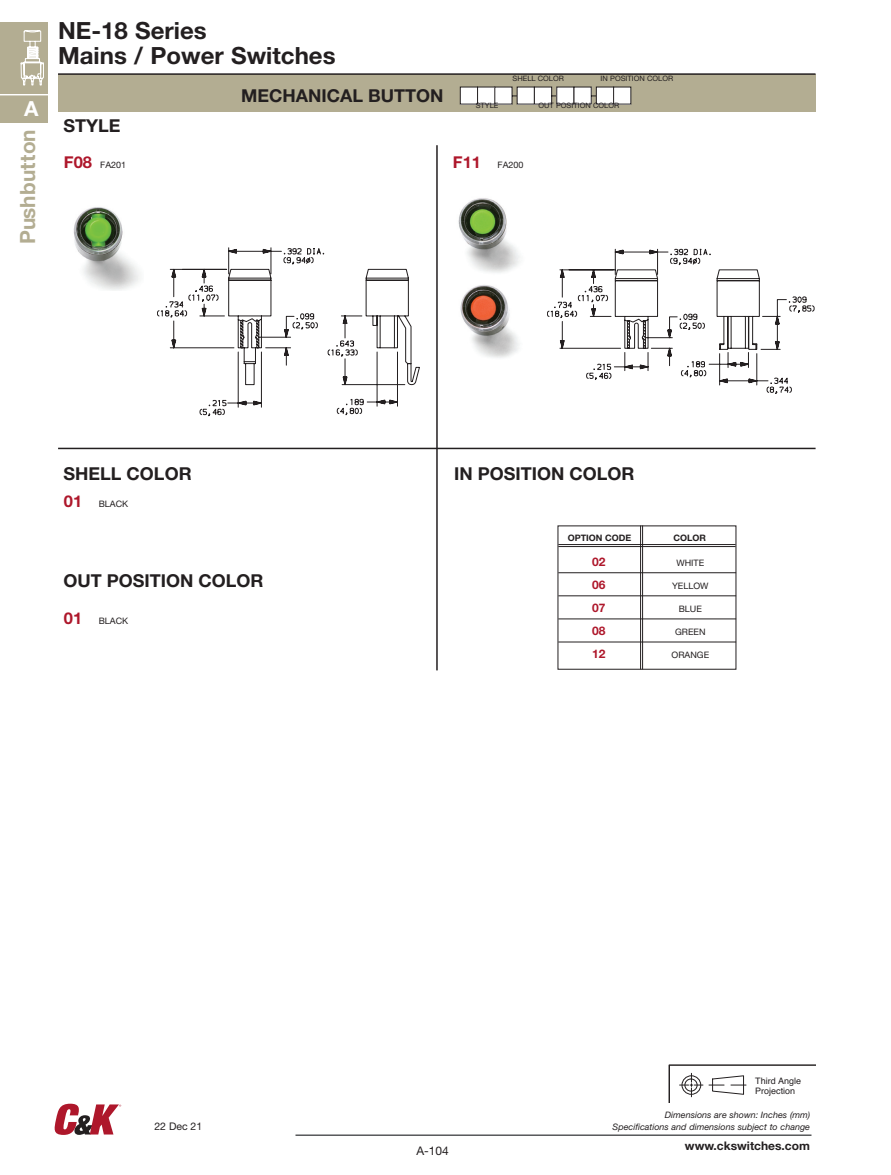
<style>
.page{position:relative;width:891px;height:1175px;background:#fff}
.page>*{position:absolute;margin:0;border:0;box-sizing:border-box;transform-origin:0 0}
.t1{font:700 23.7px/25.2px "Helvetica Neue LT Std";color:#231f20}
.t2{font:700 21px "Helvetica Neue";color:#b3ad92}
.t3{font:700 20.7px "Helvetica Neue";color:#fff}
.t4{font:700 17.85px "Helvetica Neue LT Std";color:#231f20}
.t5{font:700 11.85px "Helvetica Neue LT Std";color:#231f20}
.t6{font:700 11.85px "Helvetica Neue LT Std";color:#ae172b}
.t7{font:11.85px "Helvetica Neue LT Std";color:#231f20}
.t8{font:10.5px "Helvetica Neue LT Std";color:#231f20}
.t9{font:italic 8.85px/11.9px "Helvetica Neue LT Std";color:#231f20;text-align:right}
.t10{font:8.85px "Helvetica Neue LT Std";color:#231f20}
.t11{font:8.85px/10.6px "Helvetica";color:#231f20}
.t12{font:700 8.85px "Helvetica Neue LT Std";color:#231f20}
.t13{font:7.35px "Helvetica Neue LT Std";color:#231f20}
.s1{font-weight:700;font-size:16.35px;color:#ae172b}
</style>
<div class="page">
<hr style="left:296px;top:1134px;width:516px;height:1px;background:#57585a">
<div style="left:0;top:22px;width:47px;height:100px;background:#b3ad92"></div>
<hr style="left:0;top:94px;width:47px;height:1px;background:#fff">
<svg style="left:20px;top:30px;width:24px;height:56px"></svg>
<svg style="left:55px;top:1103px;width:66px;height:31px"></svg>
<hr style="left:558px;top:544px;width:178px;height:1px;background:#231f20">
<hr style="left:558px;top:546px;width:178px;height:1px;background:#231f20">
<hr style="left:558px;top:572px;width:178px;height:1px;background:#231f20">
<hr style="left:558px;top:595px;width:178px;height:1px;background:#231f20">
<hr style="left:558px;top:618px;width:178px;height:1px;background:#231f20">
<hr style="left:558px;top:641px;width:178px;height:1px;background:#231f20">
<hr style="left:642px;top:525px;width:1px;height:144px;background:#231f20">
<hr style="left:640px;top:525px;width:1px;height:144px;background:#231f20">
<svg style="left:669px;top:1064px;width:147px;height:38px"></svg>
<div style="left:58px;top:74px;width:758px;height:37px;background:#b3ad92"></div>
<div style="left:460px;top:87px;width:18px;height:17px;background:#fff"></div>
<div style="left:460px;top:87px;width:18px;height:17px;border:1px solid #231f20"></div>
<div style="left:478px;top:87px;width:17px;height:17px;background:#fff"></div>
<div style="left:477px;top:87px;width:18px;height:17px;border:1px solid #231f20"></div>
<svg style="left:494px;top:87px;width:23px;height:17px"></svg>
<div style="left:517px;top:87px;width:17px;height:17px;background:#fff"></div>
<svg style="left:534px;top:87px;width:22px;height:17px"></svg>
<div style="left:557px;top:87px;width:17px;height:17px;background:#fff"></div>
<div style="left:556px;top:87px;width:18px;height:17px;border:1px solid #231f20"></div>
<svg style="left:573px;top:87px;width:23px;height:17px"></svg>
<div style="left:596px;top:87px;width:18px;height:17px;background:#fff"></div>
<div style="left:596px;top:87px;width:18px;height:17px;border:1px solid #231f20"></div>
<div style="left:614px;top:87px;width:17px;height:17px;background:#fff"></div>
<div style="left:613px;top:87px;width:18px;height:17px;border:1px solid #231f20"></div>
<svg style="left:157px;top:247px;width:263px;height:169px"></svg>
<svg style="left:547px;top:249px;width:267px;height:145px"></svg>
<img style="left:460px;top:285px;width:59px;height:73px">
<img style="left:458px;top:198px;width:62px;height:75px">
<img style="left:73px;top:207px;width:67px;height:83px">
<hr style="left:58px;top:448px;width:758px;height:1px;background:#231f20">
<hr style="left:436px;top:145px;width:2px;height:525px;background:#231f20">
<hr style="left:58px;top:73px;width:758px;height:2px;background:#231f20">
<h3 class="t3" style="left:24px;top:96px;width:16px">A</h3>
<h2 class="t2" style="left:15px;top:244px;width:116px;rotate:-90deg">Pushbutton</h2>
<h1 class="t1" style="left:58px;top:18px;width:279px">NE-18 Series<br>Mains / Power Switches</h1>
<h3 class="t4" style="left:241px;top:84px;width:204px">MECHANICAL BUTTON</h3>
<h3 class="t4" style="left:64px;top:115px;width:59px">STYLE</h3>
<p class="t13" style="left:476px;top:101px;width:24px">STYLE</p>
<p class="t13" style="left:512px;top:74px;width:53px">SHELL COLOR</p>
<p class="t13" style="left:538px;top:101px;width:82px">OUT POSITION COLOR</p>
<p class="t13" style="left:601px;top:74px;width:74px">IN POSITION COLOR</p>
<p class="t10" style="left:64px;top:159px;width:64px"><span class="s1">F08</span> FA201</p>
<p class="t10" style="left:453px;top:159px;width:72px"><span class="s1">F11</span> FA200</p>
<h3 class="t4" style="left:64px;top:462px;width:130px">SHELL COLOR</h3>
<p class="t10" style="left:64px;top:498px;width:66px"><span class="s1">01</span> BLACK</p>
<h3 class="t4" style="left:64px;top:570px;width:201px">OUT POSITION COLOR</h3>
<p class="t10" style="left:64px;top:615px;width:66px"><span class="s1">01</span> BLACK</p>
<h3 class="t4" style="left:454px;top:462px;width:182px">IN POSITION COLOR</h3>
<p class="t12" style="left:568px;top:532px;width:65px">OPTION CODE</p>
<p class="t12" style="left:673px;top:532px;width:34px">COLOR</p>
<h3 class="t6" style="left:592px;top:554px;width:15px">02</h3>
<p class="t10" style="left:676px;top:557px;width:29px">WHITE</p>
<h3 class="t6" style="left:592px;top:577px;width:15px">06</h3>
<p class="t10" style="left:672px;top:580px;width:38px">YELLOW</p>
<h3 class="t6" style="left:592px;top:600px;width:15px">07</h3>
<p class="t10" style="left:679px;top:603px;width:25px">BLUE</p>
<h3 class="t6" style="left:592px;top:623px;width:15px">08</h3>
<p class="t10" style="left:675px;top:626px;width:32px">GREEN</p>
<h3 class="t6" style="left:592px;top:646px;width:15px">12</h3>
<p class="t10" style="left:672px;top:649px;width:39px">ORANGE</p>
<p class="t8" style="left:154px;top:1119px;width:49px">22 Dec 21</p>
<h3 class="t7" style="left:417px;top:1143px;width:34px">A-104</h3>
<p class="t11" style="left:755px;top:1075px;width:47px">Third Angle<br>Projection</p>
<p class="t9" style="left:613px;top:1108px;width:199px">Dimensions are shown: Inches (mm)<br>Specifications and dimensions subject to change</p>
<h3 class="t5" style="left:685px;top:1138px;width:127px">www.ckswitches.com</h3>
</div>
